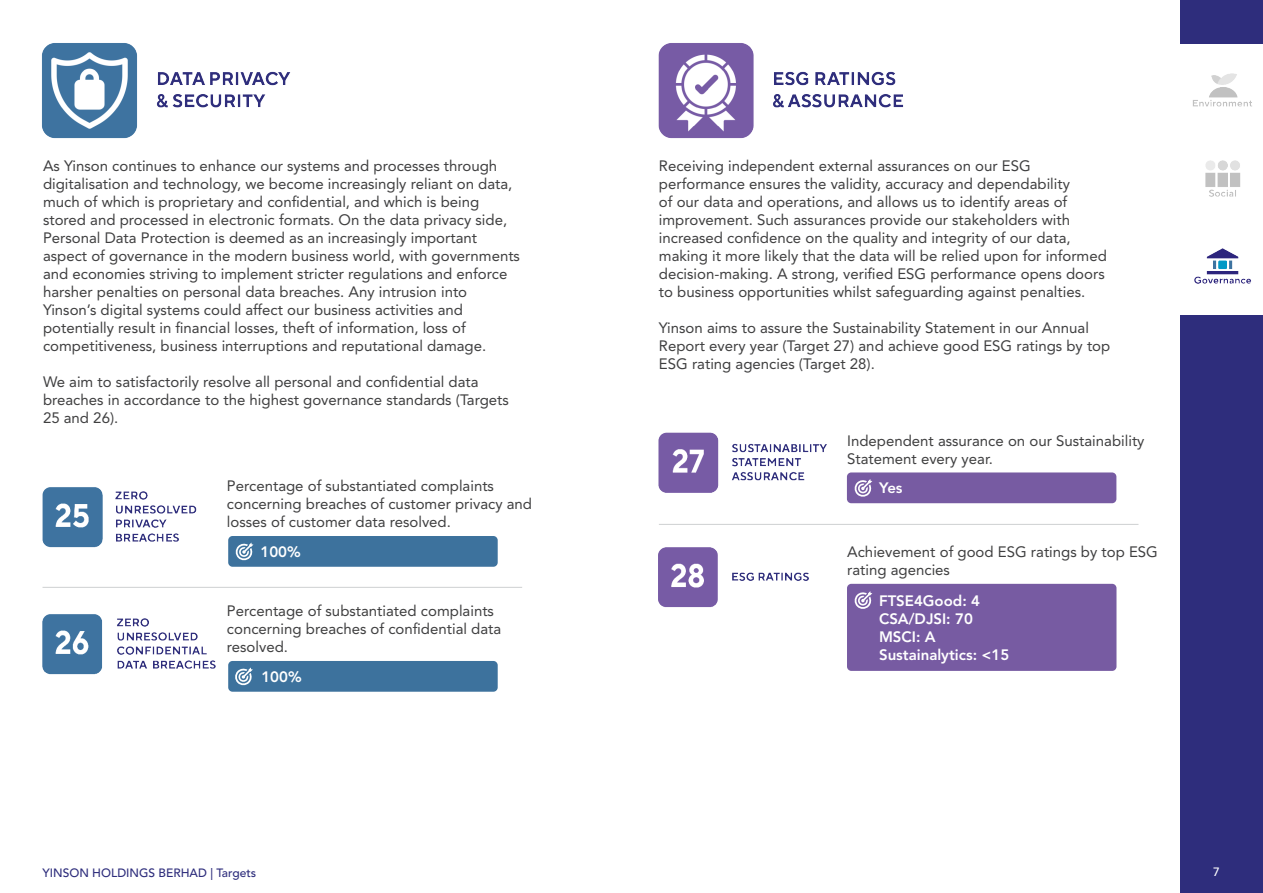
<style>
.page{position:relative;width:1263px;height:893px;background:#fff}
.page>*{position:absolute;margin:0;border:0;box-sizing:border-box;transform-origin:0 0}
.t1{font:15px/18px "Avenir LT Std";color:#3f3f40}
.t2{font:800 15px/18px "Avenir LT Std";color:#fff}
.t3{font:500 12px "Avenir LT Std";color:#2e2d7c}
.t4{font:500 12px "Avenir LT Std";color:#fff}
</style>
<div class="page">
<img style="left:1180px;top:248px;width:83px;height:68px">
<img style="left:1180px;top:42px;width:83px;height:65px">
<div style="left:1181px;top:0;width:82px;height:43px;background:#2e2d7c"></div>
<div style="left:1181px;top:316px;width:82px;height:577px;background:#2e2d7c"></div>
<img style="left:1205px;top:160px;width:36px;height:37px">
<hr style="left:43px;top:587px;width:479px;height:1px;background:#ced0d1">
<hr style="left:659px;top:524px;width:479px;height:1px;background:#ced0d1">
<div style="left:228px;top:536px;width:270px;height:31px;background:#3d729d;border-radius:4px"></div>
<div style="left:847px;top:472px;width:269px;height:31px;background:#775ba2;border-radius:4px"></div>
<div style="left:847px;top:584px;width:269px;height:87px;background:#775ba2;border-radius:4px"></div>
<div style="left:228px;top:661px;width:270px;height:31px;background:#3d729d;border-radius:4px"></div>
<img style="left:42px;top:43px;width:249px;height:96px">
<img style="left:42px;top:614px;width:174px;height:61px">
<img style="left:42px;top:487px;width:155px;height:101px">
<img style="left:658px;top:43px;width:246px;height:96px">
<img style="left:658px;top:553px;width:151px;height:55px">
<img style="left:658px;top:432px;width:169px;height:121px">
<svg style="left:235px;top:542px;width:18px;height:19px"></svg>
<svg style="left:235px;top:667px;width:18px;height:19px"></svg>
<svg style="left:854px;top:479px;width:18px;height:18px"></svg>
<svg style="left:854px;top:591px;width:18px;height:18px"></svg>
<p class="t1" style="left:43px;top:158px;width:478px">As Yinson continues to enhance our systems and processes through digitalisation and technology, we become increasingly reliant on data, much of which is proprietary and confidential, and which is being stored and processed in electronic formats. On the data privacy side, Personal Data Protection is deemed as an increasingly important aspect of governance in the modern business world, with governments and economies striving to implement stricter regulations and enforce harsher penalties on personal data breaches. Any intrusion into Yinson’s digital systems could affect our business activities and potentially result in financial losses, theft of information, loss of competitiveness, business interruptions and reputational damage.</p>
<p class="t1" style="left:43px;top:374px;width:467px">We aim to satisfactorily resolve all personal and confidential data breaches in accordance to the highest governance standards (Targets<br>25 and 26).</p>
<p class="t1" style="left:227px;top:478px;width:307px">Percentage of substantiated complaints concerning breaches of customer privacy and losses of customer data resolved.</p>
<p class="t2" style="left:261px;top:544px;width:42px">100%</p>
<p class="t1" style="left:227px;top:603px;width:276px">Percentage of substantiated complaints concerning breaches of confidential data resolved.</p>
<p class="t2" style="left:261px;top:669px;width:42px">100%</p>
<p class="t3" style="left:43px;top:868px;width:215px">YINSON HOLDINGS BERHAD | Targets</p>
<p class="t1" style="left:659px;top:158px;width:449px">Receiving independent external assurances on our ESG performance ensures the validity, accuracy and dependability<br>of our data and operations, and allows us to identify areas of improvement. Such assurances provide our stakeholders with increased confidence on the quality and integrity of our data, making it more likely that the data will be relied upon for informed decision-making. A strong, verified ESG performance opens doors to business opportunities whilst safeguarding against penalties.</p>
<p class="t1" style="left:659px;top:320px;width:453px">Yinson aims to assure the Sustainability Statement in our Annual<br>Report every year (Target 27) and achieve good ESG ratings by top<br>ESG rating agencies (Target 28).</p>
<p class="t1" style="left:847px;top:433px;width:299px">Independent assurance on our Sustainability<br>Statement every year.</p>
<p class="t2" style="left:879px;top:480px;width:25px">Yes</p>
<p class="t1" style="left:847px;top:544px;width:312px">Achievement of good ESG ratings by top ESG rating agencies</p>
<p class="t2" style="left:879px;top:593px;width:132px">FTSE4Good: 4<br>CSA/DJSI: 70<br>MSCI: A<br>Sustainalytics: &lt;15</p>
<p class="t4" style="left:1213px;top:867px;width:8px">7</p>
</div>
